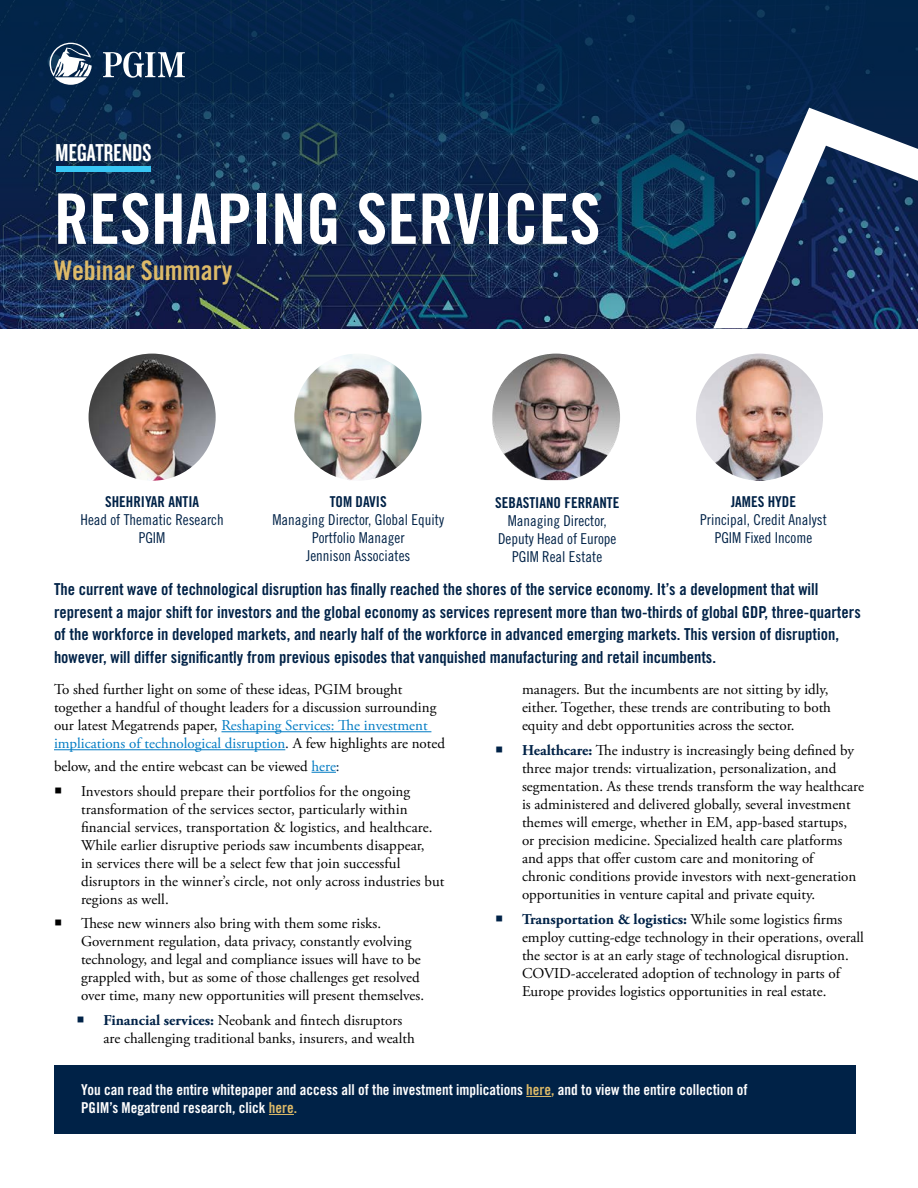
<style>
.page{position:relative;width:918px;height:1188px;background:#fff}
.page>*{position:absolute;margin:0;border:0;box-sizing:border-box;transform-origin:0 0}
.t1{font:69.75px "Trade Gothic Bold Cond Twenty";color:#fff}
.t2{font:27px "Trade Gothic Bold Cond Twenty";color:#ddba68}
.t3{font:25.35px "Knockout HTF48 Featherweight";letter-spacing:.01em;color:#fff}
.t4{font:16.5px/22.5px "Trade Gothic Bold Cond Twenty";color:#002247}
.t5{font:15px/18px "Adobe Garamond Pro";color:#000}
.t6{font:15px/18px "Trade Gothic Cond Eighteen";color:#002247;text-align:center}
.t7{font:15px/18px "Trade Gothic Bold Cond Twenty";color:#fff}
.t8{font:15px "Trade Gothic Bold Cond Twenty";color:#002247}
.s1{font-family:"Trade Gothic Bold Cond Twenty"}
.s2{color:#007bc3}
.s3{color:#002247}
.s4{font-weight:700;color:#002247}
.s5{color:#ddba68}
</style>
<div class="page">
<svg style="left:0;top:0;width:918px;height:328px;background:#0c284e"></svg>
<div style="left:54px;top:1065px;width:802px;height:69px;background:#002247"></div>
<svg style="left:713px;top:108px;width:205px;height:220px"></svg>
<svg style="left:50px;top:43px;width:42px;height:42px"></svg>
<svg style="left:103px;top:52px;width:82px;height:26px"></svg>
<hr style="left:221px;top:731px;width:210px;height:1px;background:#007bc3">
<hr style="left:54px;top:749px;width:231px;height:1px;background:#007bc3">
<svg style="left:312px;top:772px;width:24px;height:1px"></svg>
<svg style="left:526px;top:1096px;width:25px;height:1px"></svg>
<svg style="left:269px;top:1114px;width:25px;height:1px"></svg>
<img style="left:89px;top:354px;width:127px;height:127px;border-radius:64px">
<img style="left:492px;top:354px;width:128px;height:126px">
<img style="left:696px;top:354px;width:127px;height:127px;border-radius:64px">
<img style="left:294px;top:354px;width:127px;height:127px;border-radius:63px">
<div style="left:56px;top:166px;width:95px;height:6px;background:#38c6f4"></div>
<p class="t3" style="left:56px;top:140px;width:97px">MEGATRENDS</p>
<p class="t1" style="left:54px;top:177px;width:548px">RESHAPING SERVICES</p>
<p class="t2" style="left:54px;top:254px;width:180px">Webinar Summary</p>
<p class="t6" style="left:81px;top:493px;width:145px"><span class="s1">SHEHRIYAR ANTIA<br></span>Head of Thematic Research</p>
<p class="t6" style="left:139px;top:529px;width:28px">PGIM</p>
<p class="t6" style="left:272px;top:493px;width:173px"><span class="s1">TOM DAVIS<br></span>Managing Director, Global Equity<br>Portfolio Manager</p>
<p class="t6" style="left:306px;top:547px;width:106px">Jennison Associates</p>
<p class="t6" style="left:495px;top:493px;width:126px"><span class="s1">SEBASTIANO FERRANTE<br></span>Managing Director,<br>Deputy Head of Europe</p>
<p class="t6" style="left:512px;top:547px;width:91px">PGIM Real Estate</p>
<p class="t8" style="left:731px;top:493px;width:66px">JAMES HYDE</p>
<p class="t6" style="left:700px;top:511px;width:128px">Principal, Credit Analyst</p>
<p class="t6" style="left:715px;top:529px;width:99px">PGIM Fixed Income</p>
<p class="t4" style="left:54px;top:578px;width:808px">The current wave of technological disruption has finally reached the shores of the service economy. It’s a development that will represent a major shift for investors and the global economy as services represent more than two-thirds of global GDP, three-quarters of the workforce in developed markets, and nearly half of the workforce in advanced emerging markets. This version of disruption, however, will differ significantly from previous episodes that vanquished manufacturing and retail incumbents.</p>
<p class="t5" style="left:54px;top:681px;width:393px">To shed further light on some of these ideas, PGIM brought together a handful of thought leaders for a discussion surrounding our latest Megatrends paper, <span class="s2">Reshaping Services: The investment implications of technological disruption</span><span class="s3">.</span> A few highlights are noted</p>
<p class="t5" style="left:54px;top:758px;width:287px">below, and the entire webcast can be viewed <span class="s2">here</span><span class="s3">:</span></p>
<p class="t5" style="left:81px;top:782px;width:365px">Investors should prepare their portfolios for the ongoing transformation of the services sector, particularly within financial services, transportation &amp; logistics, and healthcare.<br>While earlier disruptive periods saw incumbents disappear,<br>in services there will be a select few that join successful disruptors in the winner’s circle, not only across industries but regions as well.</p>
<p class="t5" style="left:81px;top:915px;width:345px">These new winners also bring with them some risks.<br>Government regulation, data privacy, constantly evolving technology, and legal and compliance issues will have to be grappled with, but as some of those challenges get resolved over time, many new opportunities will present themselves.</p>
<p class="t5" style="left:104px;top:1012px;width:313px"><span class="s4">Financial services:</span> Neobank and fintech disruptors are challenging traditional banks, insurers, and wealth</p>
<p class="t5" style="left:522px;top:681px;width:311px">managers. But the incumbents are not sitting by idly, either. Together, these trends are contributing to both equity and debt opportunities across the sector.</p>
<p class="t5" style="left:522px;top:742px;width:344px"><span class="s4">Healthcare:</span> The industry is increasingly being defined by three major trends: virtualization, personalization, and segmentation. As these trends transform the way healthcare is administered and delivered globally, several investment themes will emerge, whether in EM, app-based startups,<br>or precision medicine. Specialized health care platforms and apps that offer custom care and monitoring of<br>chronic conditions provide investors with next-generation opportunities in venture capital and private equity.</p>
<p class="t5" style="left:522px;top:911px;width:343px"><span class="s4">Transportation &amp; logistics:</span> While some logistics firms employ cutting-edge technology in their operations, overall the sector is at an early stage of technological disruption.<br>COVID-accelerated adoption of technology in parts of Europe provides logistics opportunities in real estate.</p>
<p class="t7" style="left:81px;top:1081px;width:668px">You can read the entire whitepaper and access all of the investment implications <span class="s5">here,</span> and to view the entire collection of<br>PGIM’s Megatrend research, click <span class="s5">here.</span></p>
</div>
